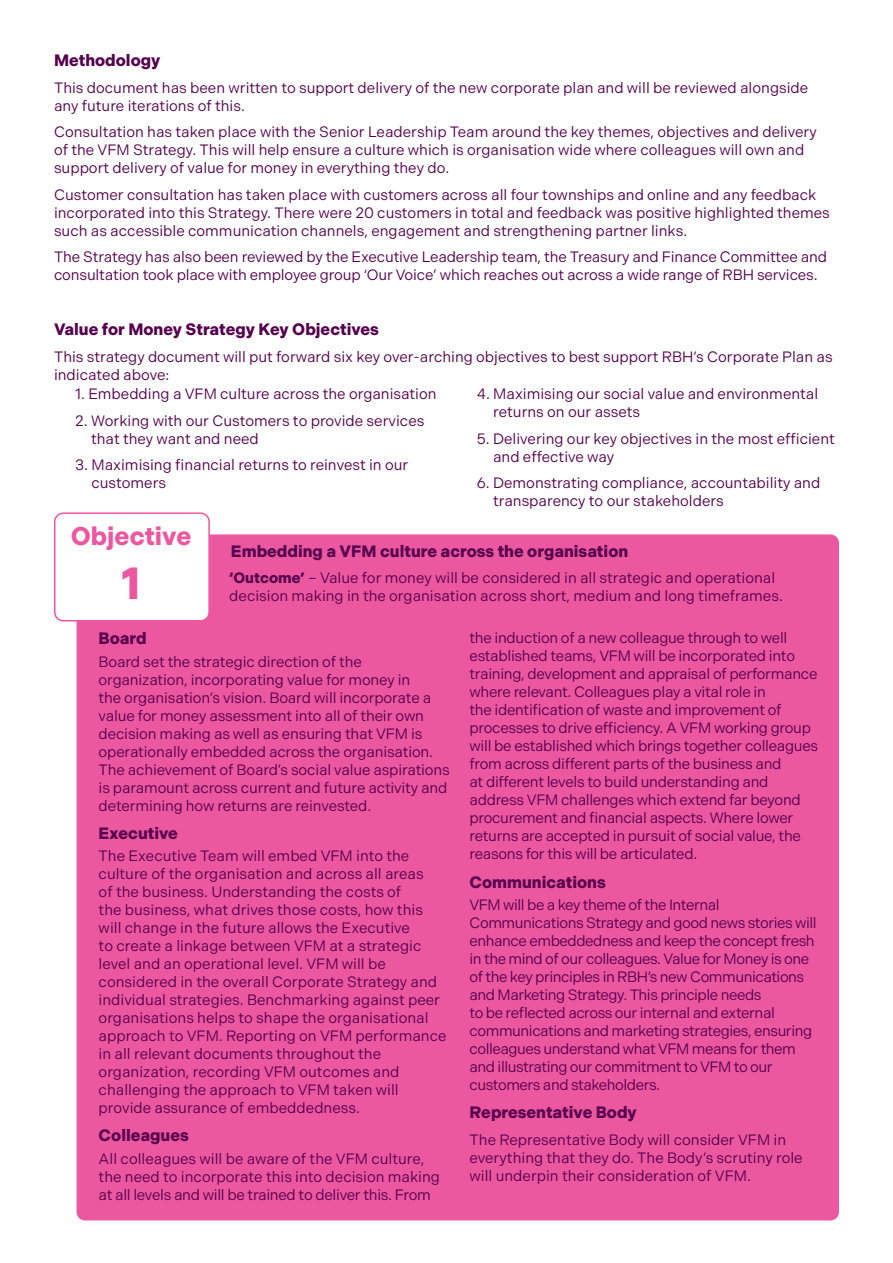
<style>
.page{position:relative;width:893px;height:1263px;background:#fff}
.page>*{position:absolute;margin:0;border:0;box-sizing:border-box;transform-origin:0 0}
.t1{font:700 45px "Indivisible";color:#ec58a0}
.t2{font:700 25.5px "Indivisible";color:#ec58a0}
.t3{font:700 16.5px "Indivisible";color:#56004e}
.t4{font:15px/18px "Indivisible";letter-spacing:-.005em;color:#56004e}
.t5{font:15px/18px "Indivisible";letter-spacing:-.03em;color:#56004e}
.s1{font-weight:700}
</style>
<div class="page">
<div style="left:77px;top:534px;width:762px;height:686px;background:#ec58a0;border-radius:9px"></div>
<div style="left:55px;top:513px;width:154px;height:108px;background:#fff;border-radius:9px"></div>
<div style="left:54px;top:512px;width:156px;height:109px;border:2px solid #ec58a0;border-radius:9px"></div>
<p class="t3" style="left:54px;top:51px;width:108px">Methodology</p>
<p class="t4" style="left:54px;top:79px;width:756px">This document has been written to support delivery of the new corporate plan and will be reviewed alongside any future iterations of this.</p>
<p class="t4" style="left:54px;top:123px;width:764px">Consultation has taken place with the Senior Leadership Team around the key themes, objectives and delivery of the VFM Strategy. This will help ensure a culture which is organisation wide where colleagues will own and support delivery of value for money in everything they do.</p>
<p class="t4" style="left:54px;top:186px;width:777px">Customer consultation has taken place with customers across all four townships and online and any feedback incorporated into this Strategy. There were 20 customers in total and feedback was positive highlighted themes such as accessible communication channels, engagement and strengthening partner links.</p>
<p class="t4" style="left:54px;top:248px;width:775px">The Strategy has also been reviewed by the Executive Leadership team, the Treasury and Finance Committee and consultation took place with employee group ‘Our Voice’ which reaches out across a wide range of RBH services.</p>
<p class="t3" style="left:54px;top:320px;width:326px">Value for Money Strategy Key Objectives</p>
<p class="t4" style="left:54px;top:348px;width:780px">This strategy document will put forward six key over-arching objectives to best support RBH’s Corporate Plan as indicated above:</p>
<p class="t4" style="left:75px;top:385px;width:363px">1. Embedding a VFM culture across the organisation</p>
<p class="t4" style="left:91px;top:411px;width:335px;text-indent:-16px">2. Working with our Customers to provide services that they want and need</p>
<p class="t4" style="left:92px;top:456px;width:318px;text-indent:-16px">3. Maximising financial returns to reinvest in our customers</p>
<p class="t4" style="left:493px;top:385px;width:326px;text-indent:-16px">4. Maximising our social value and environmental returns on our assets</p>
<p class="t4" style="left:493px;top:429px;width:343px;text-indent:-16px">5. Delivering our key objectives in the most efficient and effective way</p>
<p class="t4" style="left:493px;top:474px;width:329px;text-indent:-16px">6. Demonstrating compliance, accountability and transparency to our stakeholders</p>
<h2 class="t2" style="left:71px;top:521px;width:122px">Objective</h2>
<h1 class="t1" style="left:122px;top:557px;width:20px">1</h1>
<p class="t3" style="left:231px;top:541px;width:399px">Embedding a VFM culture across the organisation</p>
<p class="t4" style="left:229px;top:569px;width:555px"><span class="s1">‘Outcome’</span> – Value for money will be considered in all strategic and operational decision making in the organisation across short, medium and long timeframes.</p>
<p class="t3" style="left:99px;top:629px;width:50px">Board</p>
<p class="t4" style="left:99px;top:652px;width:353px">Board set the strategic direction of the organization, incorporating value for money in<br>the organisation’s vision. Board will incorporate a value for money assessment into all of their own decision making as well as ensuring that VFM is operationally embedded across the organisation.<br>The achievement of Board’s social value aspirations is paramount across current and future activity and determining how returns are reinvested.</p>
<p class="t3" style="left:99px;top:823px;width:81px">Executive</p>
<p class="t4" style="left:99px;top:847px;width:349px">The Executive Team will embed VFM into the culture of the organisation and across all areas<br>of the business. Understanding the costs of<br>the business, what drives those costs, how this will change in the future allows the Executive<br>to create a linkage between VFM at a strategic level and an operational level. VFM will be considered in the overall Corporate Strategy and individual strategies. Benchmarking against peer organisations helps to shape the organisational approach to VFM. Reporting on VFM performance in all relevant documents throughout the organization, recording VFM outcomes and challenging the approach to VFM taken will provide assurance of embeddedness.</p>
<p class="t3" style="left:99px;top:1126px;width:92px">Colleagues</p>
<p class="t4" style="left:99px;top:1149px;width:343px">All colleagues will be aware of the VFM culture, the need to incorporate this into decision making at all levels and will be trained to deliver this. From</p>
<p class="t4" style="left:469px;top:629px;width:350px">the induction of a new colleague through to well established teams, VFM will be incorporated into training, development and appraisal of performance where relevant. Colleagues play a vital role in<br>the identification of waste and improvement of processes to drive efficiency. A VFM working group will be established which brings together colleagues from across different parts of the business and<br>at different levels to build understanding and address VFM challenges which extend far beyond procurement and financial aspects. Where lower returns are accepted in pursuit of social value, the reasons for this will be articulated.</p>
<p class="t3" style="left:469px;top:872px;width:138px">Communications</p>
<p class="t5" style="left:469px;top:896px;width:349px">VFM will be a key theme of the Internal Communications Strategy and good news stories will enhance embeddedness and keep the concept fresh in the mind of our colleagues. Value for Money is one of the key principles in RBH’s new Communications and Marketing Strategy. This principle needs<br>to be reflected across our internal and external communications and marketing strategies, ensuring colleagues understand what VFM means for them and illustrating our commitment to VFM to our customers and stakeholders.</p>
<p class="t3" style="left:469px;top:1103px;width:169px">Representative Body</p>
<p class="t4" style="left:469px;top:1130px;width:335px">The Representative Body will consider VFM in everything that they do. The Body’s scrutiny role will underpin their consideration of VFM.</p>
</div>
